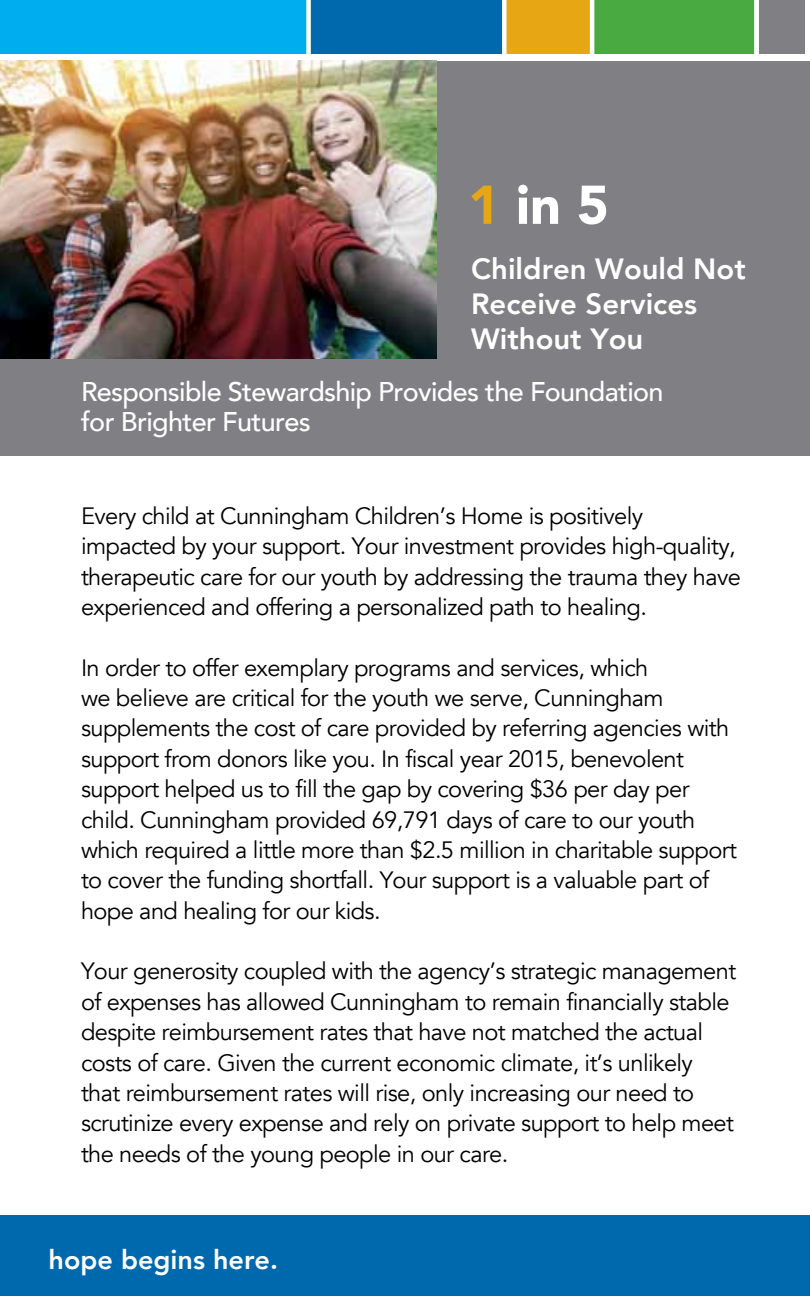
<style>
.page{position:relative;width:810px;height:1296px;background:#fff}
.page>*{position:absolute;margin:0;border:0;box-sizing:border-box;transform-origin:0 0}
.t1{font:900 54px "Avenir LT Com";color:#fff}
.t2{font:800 29.25px/35.1px "Avenir LT Com";color:#fff}
.t3{font:500 27px/30.4px "Avenir LT Com";letter-spacing:-.025em;color:#fff}
.t4{font:800 27px "Avenir LT Com";color:#fff}
.t5{font:23.62px/30.4px "Avenir LT Com";letter-spacing:-.025em;color:#000}
.s1{color:#e7a614}
</style>
<div class="page">
<div style="left:0;top:61px;width:810px;height:395px;background:#807f83"></div>
<div style="left:0;top:1215px;width:810px;height:81px;background:#0068ac"></div>
<img style="left:0;top:61px;width:436px;height:298px">
<div style="left:0;top:0;width:308px;height:53px;background:#00aeef"></div>
<div style="left:311px;top:0;width:192px;height:53px;background:#0068ac"></div>
<div style="left:594px;top:0;width:162px;height:53px;background:#49aa42"></div>
<div style="left:506px;top:0;width:85px;height:53px;background:#e7a614"></div>
<div style="left:759px;top:0;width:46px;height:53px;background:#807f83"></div>
<div style="left:306px;top:0;width:5px;height:56px;background:#fff"></div>
<div style="left:502px;top:0;width:5px;height:57px;background:#fff"></div>
<hr style="left:590px;top:0;width:4px;height:57px;background:#fff">
<div style="left:754px;top:0;width:5px;height:57px;background:#fff"></div>
<h1 class="t1" style="left:468px;top:172px;width:142px"><span class="s1">1</span> in 5</h1>
<p class="t2" style="left:471px;top:251px;width:276px">Children Would Not<br>Receive Services<br>Without You</p>
<p class="t3" style="left:81px;top:377px;width:584px">Responsible Stewardship Provides the Foundation for Brighter Futures</p>
<p class="t5" style="left:81px;top:501px;width:661px">Every child at Cunningham Children’s Home is positively impacted by your support. Your investment provides high-quality, therapeutic care for our youth by addressing the trauma they have experienced and offering a personalized path to healing.</p>
<p class="t5" style="left:81px;top:653px;width:657px">In order to offer exemplary programs and services, which<br>we believe are critical for the youth we serve, Cunningham supplements the cost of care provided by referring agencies with support from donors like you. In fiscal year 2015, benevolent support helped us to fill the gap by covering $36 per day per child. Cunningham provided 69,791 days of care to our youth which required a little more than $2.5 million in charitable support to cover the funding shortfall. Your support is a valuable part of hope and healing for our kids.</p>
<p class="t5" style="left:81px;top:957px;width:657px">Your generosity coupled with the agency’s strategic management of expenses has allowed Cunningham to remain financially stable despite reimbursement rates that have not matched the actual costs of care. Given the current economic climate, it’s unlikely that reimbursement rates will rise, only increasing our need to scrutinize every expense and rely on private support to help meet the needs of the young people in our care.</p>
<p class="t4" style="left:49px;top:1243px;width:231px">hope begins here.</p>
</div>
